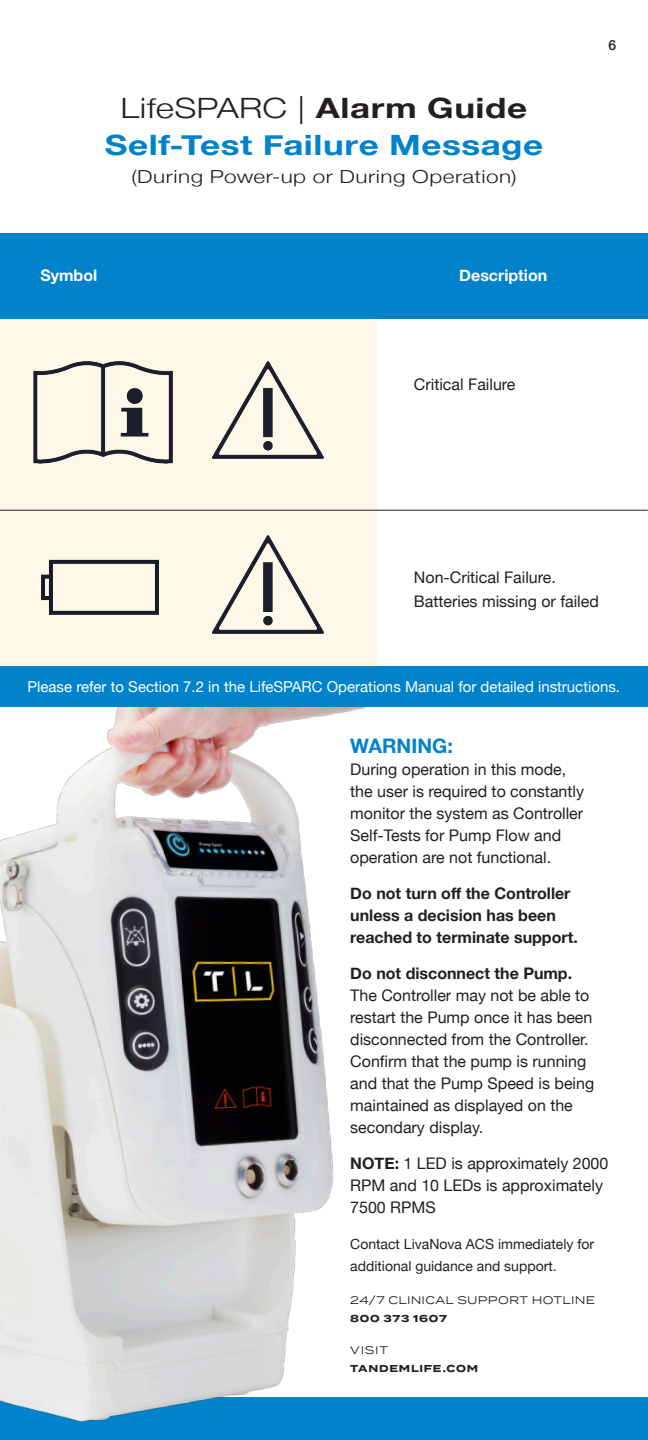
<style>
.page{position:relative;width:648px;height:1440px;background:#fff}
.page>*{position:absolute;margin:0;border:0;box-sizing:border-box;transform-origin:0 0}
.t1{font:700 28px/36.6px "Helvetica Neue";letter-spacing:.015em;color:#0083ca;text-align:center;scale:1.25 1}
.t2{font:700 20px "Helvetica Neue";color:#0083ca}
.t3{font:300 18px "Helvetica Neue";letter-spacing:.02em;color:#231f20;scale:1.25 1}
.t4{font:16px/22px "Helvetica Neue";color:#231f20}
.t5{font:700 16px/22px "Helvetica Neue";color:#231f20}
.t6{font:700 16px "Helvetica Neue";color:#fff}
.t7{font:15px "Helvetica Neue";color:#fff}
.t8{font:14px/22px "Helvetica Neue";color:#231f20}
.t9{font:500 14px "Helvetica Neue";color:#231f20}
.t10{font:11px "Termina";letter-spacing:.025em;color:#231f20}
.t11{font:700 10px "Termina";letter-spacing:.075em;color:#231f20}
.s1{font-weight:300;color:#231f20}
.s2{color:#231f20}
.s3{font-weight:700}
</style>
<div class="page">
<div style="left:0;top:1398px;width:648px;height:42px;background:#0083ca"></div>
<img style="left:0;top:707px;width:400px;height:715px">
<div style="left:0;top:233px;width:648px;height:86px;background:#0083ca"></div>
<div style="left:0;top:667px;width:648px;height:40px;background:#0083ca"></div>
<div style="left:0;top:319px;width:376px;height:348px;background:#fef8e8"></div>
<hr style="left:0;top:510px;width:648px;height:1px;background:#231f20">
<div style="left:49px;top:560px;width:110px;height:55px;border:4px solid #191c27"></div>
<div style="left:41px;top:575px;width:12px;height:25px;border:4px solid #191c27"></div>
<img style="left:34px;top:361px;width:138px;height:102px">
<img style="left:213px;top:361px;width:110px;height:98px">
<img style="left:213px;top:536px;width:110px;height:97px">
<p class="t1" style="left:105px;top:90px;width:352px"><span class="s1">LifeSPARC |</span> <span class="s2">Alarm Guide<br></span>Self-Test Failure Message</p>
<p class="t3" style="left:131px;top:162px;width:310px">(During Power-up or During Operation)</p>
<p class="t6" style="left:40px;top:263px;width:58px">Symbol</p>
<p class="t6" style="left:459px;top:263px;width:89px">Description</p>
<p class="t4" style="left:414px;top:374px;width:103px">Critical Failure</p>
<p class="t9" style="left:608px;top:33px;width:9px">6</p>
<p class="t4" style="left:414px;top:567px;width:186px;line-height:24px">Non-Critical Failure.<br>Batteries missing or failed</p>
<p class="t7" style="left:27px;top:676px;width:594px">Please refer to Section 7.2 in the LifeSPARC Operations Manual for detailed instructions.</p>
<p class="t2" style="left:350px;top:730px;width:104px">WARNING:</p>
<p class="t4" style="left:350px;top:759px;width:235px">During operation in this mode, the user is required to constantly monitor the system as Controller<br>Self-Tests for Pump Flow and operation are not functional.</p>
<p class="t5" style="left:350px;top:883px;width:229px">Do not turn off the Controller unless a decision has been reached to terminate support.</p>
<p class="t4" style="left:350px;top:963px;width:245px"><span class="s3">Do not disconnect the Pump.<br></span>The Controller may not be able to restart the Pump once it has been disconnected from the Controller.<br>Confirm that the pump is running and that the Pump Speed is being maintained as displayed on the secondary display.</p>
<p class="t4" style="left:350px;top:1153px;width:260px"><span class="s3">NOTE:</span> 1 LED is approximately 2000<br>RPM and 10 LEDs is approximately<br>7500 RPMS</p>
<p class="t8" style="left:350px;top:1234px;width:245px">Contact LivaNova ACS immediately for additional guidance and support.</p>
<p class="t10" style="left:350px;top:1293px;width:246px">24/7 CLINICAL SUPPORT HOTLINE</p>
<p class="t11" style="left:350px;top:1312px;width:98px">800 373 1607</p>
<p class="t10" style="left:350px;top:1343px;width:39px">VISIT</p>
<p class="t11" style="left:350px;top:1362px;width:129px">TANDEMLIFE.COM</p>
</div>
